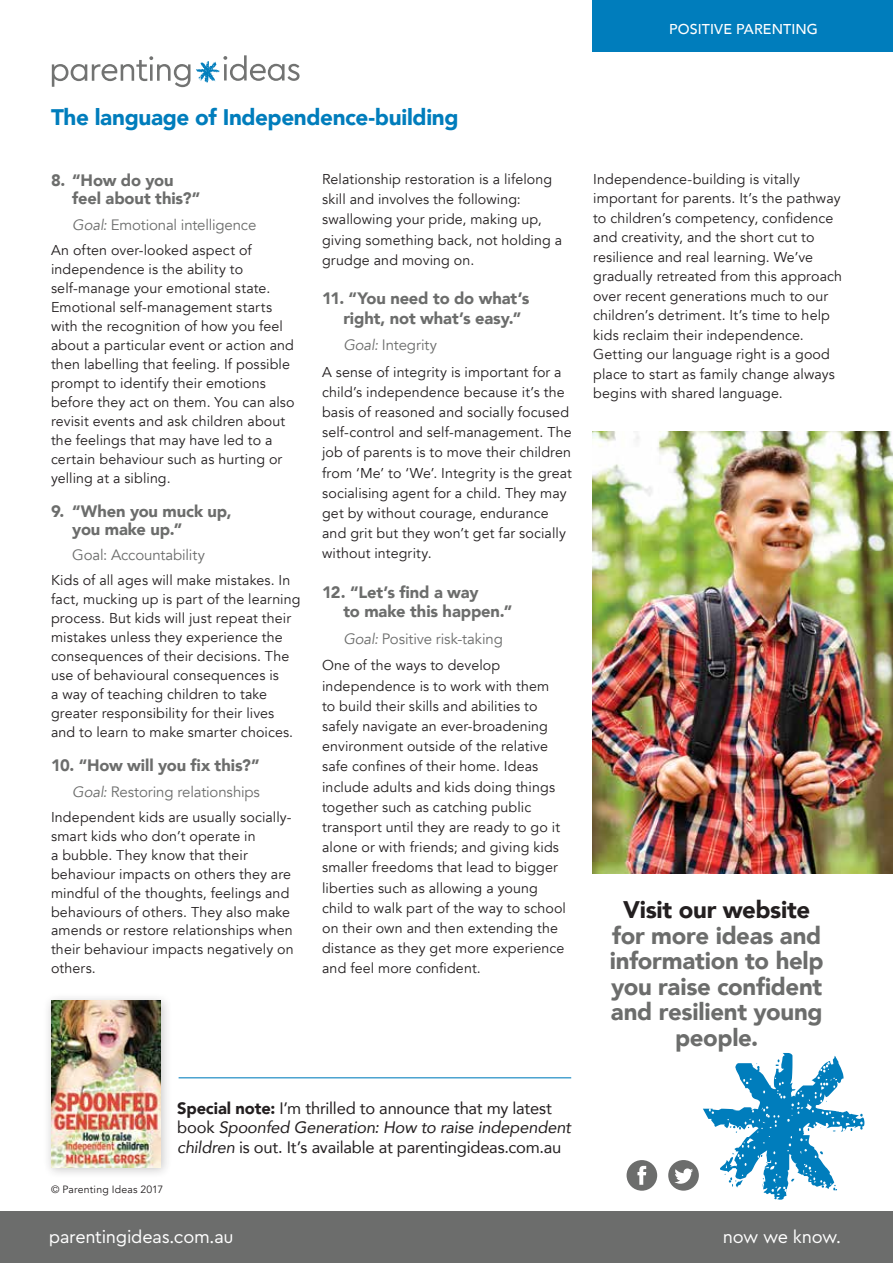
<style>
.page{position:relative;width:893px;height:1263px;background:#fff}
.page>*{position:absolute;margin:0;border:0;box-sizing:border-box;transform-origin:0 0}
.t1{font:900 24px/25.5px "Avenir";letter-spacing:-.01em;color:#6c6d6c;text-align:center}
.t2{font:900 24px "Avenir";letter-spacing:-.01em;color:#231f20}
.t3{font:900 22.5px "Avenir";letter-spacing:-.015em;color:#007dbc}
.t4{font:18px "Cera Basic";letter-spacing:-.015em;color:#fff}
.t5{font:900 16.5px/18.3px "Avenir";letter-spacing:-.01em;color:#6c6d6c}
.t6{font:16.5px/19.5px "Avenir";letter-spacing:-.015em;color:#231f20}
.t7{font:15px "Avenir";letter-spacing:-.01em;color:#6c6d6c}
.t8{font:14.25px/19px "Avenir";letter-spacing:.01em;color:#231f20}
.t9{font:500 14.25px "Avenir";letter-spacing:.01em;color:#fff}
.t10{font:10.5px "Avenir";letter-spacing:.015em;color:#231f20}
.s1{font-style:italic}
.s2{font-weight:900}
</style>
<div class="page">
<div style="left:592px;top:0;width:301px;height:51px;background:#007dbc"></div>
<div style="left:0;top:1212px;width:893px;height:51px;background:#6c6d6c"></div>
<svg style="left:52px;top:56px;width:138px;height:31px"></svg>
<svg style="left:196px;top:55px;width:104px;height:27px"></svg>
<hr style="left:179px;top:1077px;width:392px;height:1px;background:#007dbc">
<svg style="left:627px;top:1160px;width:30px;height:31px"></svg>
<svg style="left:668px;top:1053px;width:196px;height:147px"></svg>
<div style="left:43px;top:992px;width:130px;height:188px;background:#231f20;opacity:.25"></div>
<img style="left:51px;top:1001px;width:110px;height:166px">
<img style="left:592px;top:432px;width:301px;height:442px">
<p class="t9" style="left:669px;top:17px;width:150px">POSITIVE PARENTING</p>
<h2 class="t3" style="left:51px;top:97px;width:409px">The language of Independence-building</h2>
<p class="t5" style="left:72px;top:171px;width:129px;text-indent:-21px">8. “How do you feel about this?”</p>
<p class="t7" style="left:72px;top:216px;width:186px"><span class="s1">Goal:</span> Emotional intelligence</p>
<p class="t8" style="left:51px;top:241px;width:245px">An often over-looked aspect of independence is the ability to self-manage your emotional state.<br>Emotional self-management starts with the recognition of how you feel about a particular event or action and then labelling that feeling. If possible prompt to identify their emotions before they act on them. You can also revisit events and ask children about the feelings that may have led to a certain behaviour such as hurting or yelling at a sibling.</p>
<p class="t5" style="left:72px;top:501px;width:161px;text-indent:-21px">9. “When you muck up, you make up.”</p>
<p class="t7" style="left:72px;top:546px;width:134px">Goal: Accountability</p>
<p class="t8" style="left:51px;top:571px;width:251px">Kids of all ages will make mistakes. In fact, mucking up is part of the learning process. But kids will just repeat their mistakes unless they experience the consequences of their decisions. The use of behavioural consequences is<br>a way of teaching children to take greater responsibility for their lives and to learn to make smarter choices.</p>
<p class="t5" style="left:51px;top:756px;width:210px">10. “How will you fix this?”</p>
<p class="t7" style="left:72px;top:782px;width:189px"><span class="s1">Goal:</span> Restoring relationships</p>
<p class="t8" style="left:51px;top:807px;width:244px">Independent kids are usually socially&shy;smart kids who don’t operate in<br>a bubble. They know that their behaviour impacts on others they are mindful of the thoughts, feelings and behaviours of others. They also make amends or restore relationships when their behaviour impacts negatively on others.</p>
<p class="t8" style="left:322px;top:169px;width:241px;line-height:20.2px">Relationship restoration is a lifelong skill and involves the following: swallowing your pride, making up, giving something back, not holding a grudge and moving on.</p>
<p class="t5" style="left:343px;top:288px;width:188px;line-height:19.5px;text-indent:-21px">11. “You need to do what’s right, not what’s easy.”</p>
<p class="t7" style="left:343px;top:336px;width:95px"><span class="s1">Goal:</span> Integrity</p>
<p class="t8" style="left:322px;top:362px;width:251px;line-height:20.2px">A sense of integrity is important for a child’s independence because it’s the basis of reasoned and socially focused self-control and self-management. The job of parents is to move their children from ‘Me’ to ‘We’. Integrity is the great socialising agent for a child. They may get by without courage, endurance and grit but they won’t get far socially without integrity.</p>
<p class="t5" style="left:343px;top:582px;width:171px;line-height:19.5px;text-indent:-21px">12. “Let’s find a way<br>to make this happen.”</p>
<p class="t7" style="left:343px;top:630px;width:161px"><span class="s1">Goal:</span> Positive risk-taking</p>
<p class="t8" style="left:322px;top:655px;width:245px;line-height:20.2px">One of the ways to develop independence is to work with them to build their skills and abilities to safely navigate an ever-broadening environment outside of the relative safe confines of their home. Ideas include adults and kids doing things together such as catching public transport until they are ready to go it alone or with friends; and giving kids smaller freedoms that lead to bigger liberties such as allowing a young child to walk part of the way to school on their own and then extending the distance as they get more experience and feel more confident.</p>
<p class="t10" style="left:51px;top:1183px;width:114px">© Parenting Ideas 2017</p>
<p class="t6" style="left:177px;top:1098px;width:395px"><span class="s2">Special note:</span> I’m thrilled to announce that my latest book <span class="s1">Spoonfed Generation: How to raise independent children</span> is out. It’s available at parentingideas.com.au</p>
<p class="t8" style="left:593px;top:170px;width:250px;line-height:19.5px">Independence-building is vitally important for parents. It’s the pathway to children’s competency, confidence and creativity, and the short cut to resilience and real learning. We’ve gradually retreated from this approach over recent generations much to our children’s detriment. It’s time to help kids reclaim their independence.<br>Getting our language right is a good place to start as family change always begins with shared language.</p>
<h1 class="t2" style="left:623px;top:889px;width:189px">Visit our website</h1>
<h1 class="t1" style="left:610px;top:922px;width:215px">for more ideas and information to help you raise confident and resilient young people.</h1>
<p class="t4" style="left:49px;top:1226px;width:186px">parentingideas.com.au</p>
<p class="t4" style="left:723px;top:1226px;width:120px">now we know.</p>
</div>
